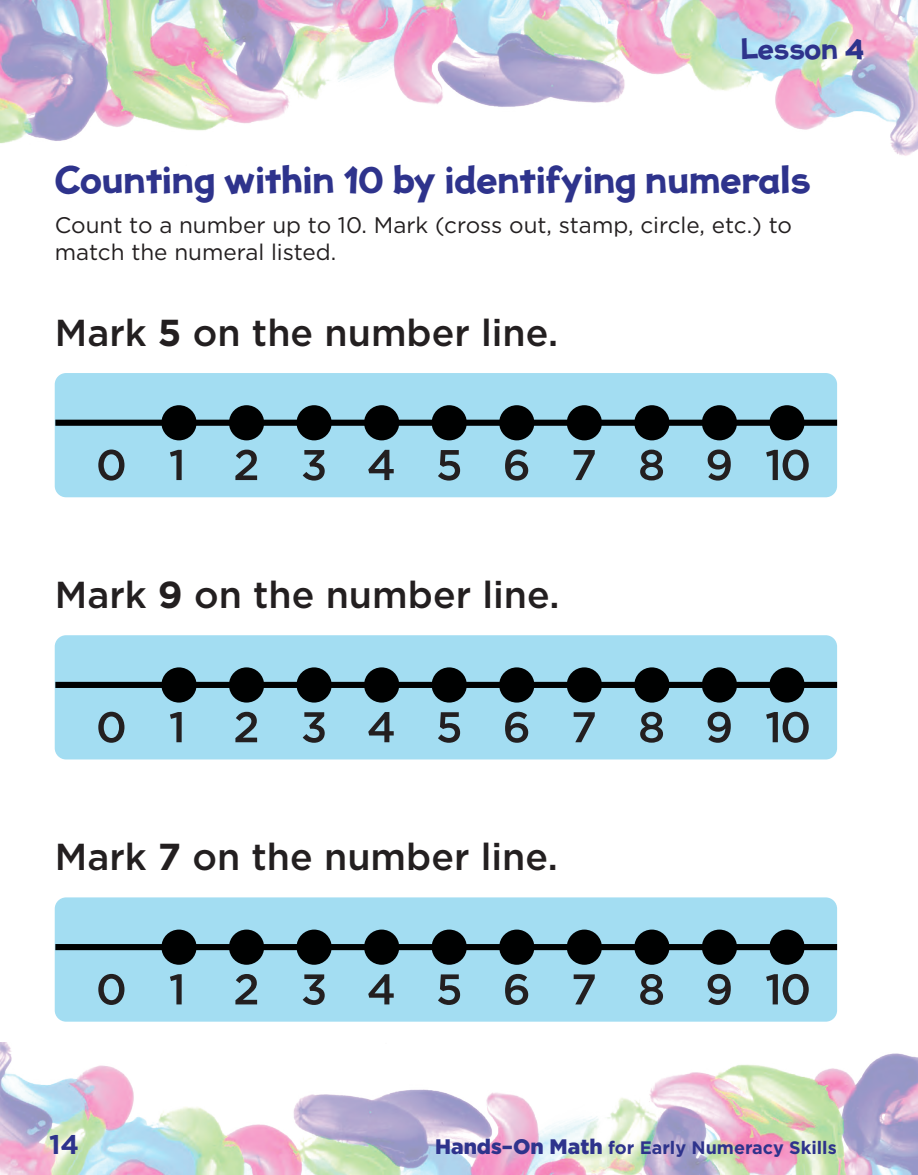
<style>
.page{position:relative;width:918px;height:1175px;background:#fff}
.page>*{position:absolute;margin:0;border:0;box-sizing:border-box;transform-origin:0 0}
._3_Directions_for_Nu{font:500 37.5px "Gotham";color:#231f20}
.t1{font:700 34.5px "Jolly Good Proper";color:#2e338c}
.t2{font:700 27px "Gotham";color:#2e338c}
.t3{font:700 26.4px "Jolly Good Proper";letter-spacing:-.01em;color:#2e338c}
.body{font:22.5px/27px "Gotham";color:#231f20}
.t4{font:700 18px "Gotham";color:#2e338c}
.s1{font-weight:700}
.s2{font-weight:900;font-size:21px}
</style>
<div class="page">
<img style="left:0;top:0;width:918px;height:156px">
<img style="left:0;top:1042px;width:918px;height:132px">
<div style="left:55px;top:373px;width:782px;height:124px;background:#a3ddf2;border-radius:11px"></div>
<div style="left:769px;top:405px;width:36px;height:35px;background:#000101;border-radius:50%"></div>
<div style="left:702px;top:405px;width:35px;height:35px;background:#000101;border-radius:50%"></div>
<div style="left:634px;top:405px;width:35px;height:35px;background:#000101;border-radius:50%"></div>
<div style="left:567px;top:405px;width:35px;height:35px;background:#000101;border-radius:50%"></div>
<div style="left:499px;top:405px;width:35px;height:35px;background:#000101;border-radius:50%"></div>
<div style="left:432px;top:405px;width:35px;height:35px;background:#000101;border-radius:50%"></div>
<div style="left:364px;top:405px;width:35px;height:35px;background:#000101;border-radius:50%"></div>
<div style="left:297px;top:405px;width:35px;height:35px;background:#000101;border-radius:50%"></div>
<div style="left:229px;top:405px;width:35px;height:35px;background:#000101;border-radius:50%"></div>
<div style="left:161px;top:405px;width:36px;height:35px;background:#000101;border-radius:50%"></div>
<div style="left:55px;top:419px;width:782px;height:7px;background:#000101"></div>
<svg style="left:98px;top:449px;width:26px;height:31px"></svg>
<svg style="left:170px;top:450px;width:12px;height:30px"></svg>
<svg style="left:235px;top:449px;width:22px;height:31px"></svg>
<svg style="left:303px;top:450px;width:22px;height:30px"></svg>
<svg style="left:368px;top:450px;width:26px;height:30px"></svg>
<svg style="left:438px;top:450px;width:22px;height:30px"></svg>
<svg style="left:505px;top:449px;width:23px;height:31px"></svg>
<svg style="left:574px;top:450px;width:21px;height:30px"></svg>
<svg style="left:640px;top:449px;width:23px;height:31px"></svg>
<svg style="left:708px;top:449px;width:23px;height:31px"></svg>
<svg style="left:766px;top:449px;width:43px;height:31px"></svg>
<div style="left:55px;top:635px;width:782px;height:124px;background:#a3ddf2;border-radius:11px"></div>
<div style="left:769px;top:667px;width:36px;height:35px;background:#000101;border-radius:50%"></div>
<div style="left:702px;top:667px;width:35px;height:35px;background:#000101;border-radius:50%"></div>
<div style="left:634px;top:667px;width:35px;height:35px;background:#000101;border-radius:50%"></div>
<div style="left:567px;top:667px;width:35px;height:35px;background:#000101;border-radius:50%"></div>
<div style="left:499px;top:667px;width:35px;height:35px;background:#000101;border-radius:50%"></div>
<div style="left:432px;top:667px;width:35px;height:35px;background:#000101;border-radius:50%"></div>
<div style="left:364px;top:667px;width:35px;height:35px;background:#000101;border-radius:50%"></div>
<div style="left:297px;top:667px;width:35px;height:35px;background:#000101;border-radius:50%"></div>
<div style="left:229px;top:667px;width:35px;height:35px;background:#000101;border-radius:50%"></div>
<div style="left:161px;top:667px;width:36px;height:35px;background:#000101;border-radius:50%"></div>
<div style="left:55px;top:682px;width:782px;height:6px;background:#000101"></div>
<svg style="left:98px;top:711px;width:26px;height:31px"></svg>
<svg style="left:170px;top:712px;width:12px;height:30px"></svg>
<svg style="left:235px;top:712px;width:22px;height:30px"></svg>
<svg style="left:303px;top:712px;width:22px;height:30px"></svg>
<svg style="left:368px;top:712px;width:26px;height:30px"></svg>
<svg style="left:438px;top:712px;width:22px;height:30px"></svg>
<svg style="left:505px;top:711px;width:23px;height:31px"></svg>
<svg style="left:574px;top:712px;width:21px;height:30px"></svg>
<svg style="left:640px;top:712px;width:23px;height:30px"></svg>
<svg style="left:708px;top:711px;width:23px;height:31px"></svg>
<svg style="left:766px;top:711px;width:43px;height:31px"></svg>
<div style="left:55px;top:897px;width:782px;height:124px;background:#a3ddf2;border-radius:11px"></div>
<div style="left:769px;top:929px;width:36px;height:35px;background:#000101;border-radius:50%"></div>
<div style="left:702px;top:929px;width:35px;height:35px;background:#000101;border-radius:50%"></div>
<div style="left:634px;top:929px;width:35px;height:35px;background:#000101;border-radius:50%"></div>
<div style="left:567px;top:929px;width:35px;height:35px;background:#000101;border-radius:50%"></div>
<div style="left:499px;top:929px;width:35px;height:35px;background:#000101;border-radius:50%"></div>
<div style="left:432px;top:929px;width:35px;height:35px;background:#000101;border-radius:50%"></div>
<div style="left:364px;top:929px;width:35px;height:35px;background:#000101;border-radius:50%"></div>
<div style="left:297px;top:929px;width:35px;height:35px;background:#000101;border-radius:50%"></div>
<div style="left:229px;top:929px;width:35px;height:35px;background:#000101;border-radius:50%"></div>
<div style="left:161px;top:929px;width:36px;height:35px;background:#000101;border-radius:50%"></div>
<div style="left:55px;top:944px;width:782px;height:6px;background:#000101"></div>
<svg style="left:98px;top:973px;width:26px;height:32px"></svg>
<svg style="left:170px;top:974px;width:12px;height:30px"></svg>
<svg style="left:235px;top:974px;width:22px;height:30px"></svg>
<svg style="left:303px;top:974px;width:22px;height:31px"></svg>
<svg style="left:368px;top:974px;width:26px;height:30px"></svg>
<svg style="left:438px;top:974px;width:22px;height:31px"></svg>
<svg style="left:505px;top:973px;width:23px;height:32px"></svg>
<svg style="left:574px;top:974px;width:21px;height:30px"></svg>
<svg style="left:640px;top:974px;width:23px;height:30px"></svg>
<svg style="left:708px;top:973px;width:23px;height:32px"></svg>
<svg style="left:766px;top:973px;width:43px;height:32px"></svg>
<p class="t3" style="left:741px;top:35px;width:125px">Lesson 4</p>
<p class="t1" style="left:55px;top:161px;width:757px">Counting within 10 by identifying numerals</p>
<p class="body" style="left:55px;top:211px;width:739px">Count to a number up to 10. Mark (cross out, stamp, circle, etc.) to match the numeral listed.</p>
<p class="_3_Directions_for_Nu" style="left:55px;top:308px;width:505px">Mark <span class="s1">5</span> on the number line.</p>
<p class="_3_Directions_for_Nu" style="left:55px;top:570px;width:506px">Mark <span class="s1">9</span> on the number line.</p>
<p class="_3_Directions_for_Nu" style="left:55px;top:832px;width:505px">Mark <span class="s1">7</span> on the number line.</p>
<p class="t2" style="left:49px;top:1126px;width:31px">14</p>
<p class="t4" style="left:435px;top:1136px;width:403px"><span class="s2">Hands–On Math</span> for Early Numeracy Skills</p>
</div>
